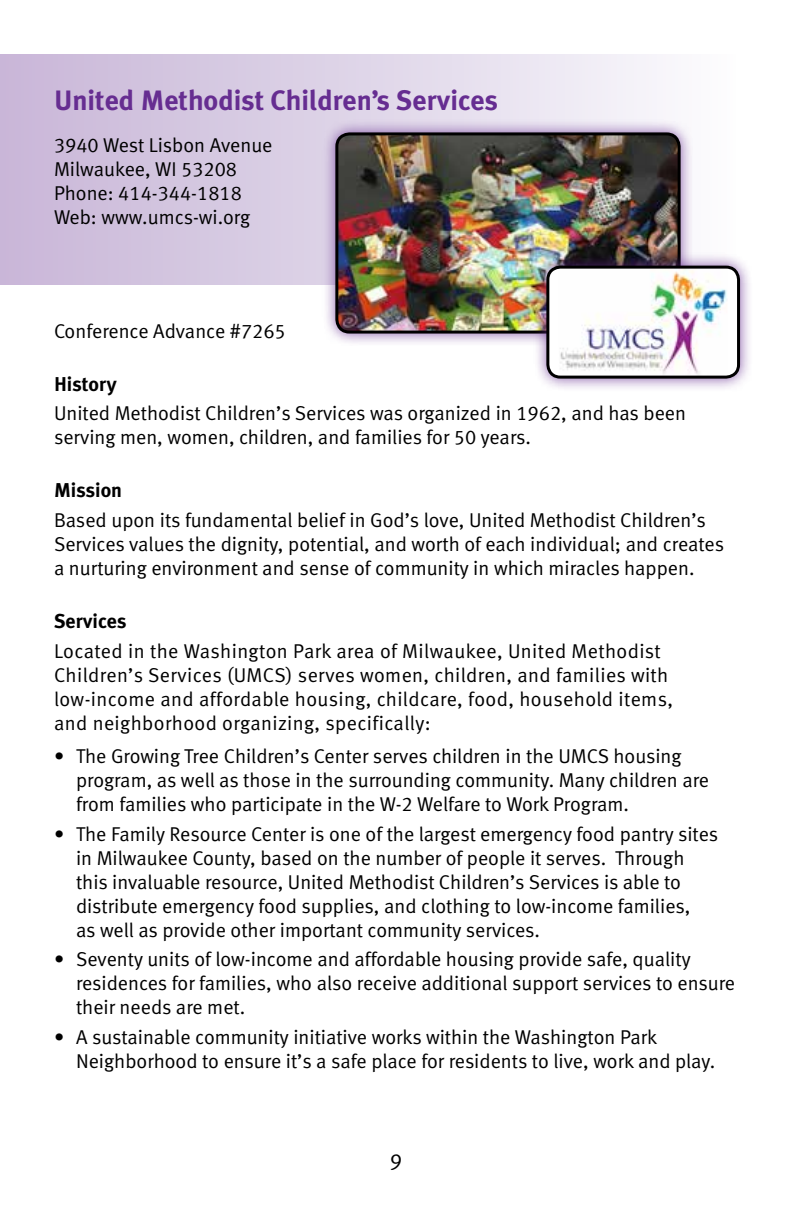
<style>
.page{position:relative;width:792px;height:1224px;background:#fff}
.page>*{position:absolute;margin:0;border:0;box-sizing:border-box;transform-origin:0 0}
.t1{font:700 28px "Meta Plus";color:#662d91}
.t2{font:22px "Meta Normal LF";color:#000}
.t3{font:20px/24px "Meta Normal LF";color:#000}
.t4{font:20px/24px "Meta Normal LF";letter-spacing:.02em;color:#000}
.t5{font:700 20px "Meta Plus";color:#000}
</style>
<div class="page">
<div style="left:0;top:54px;width:738px;height:230px;background:linear-gradient(to right,#c7b4d6,#fbfbfd)"></div>
<div style="left:322px;top:119px;width:372px;height:228px;background:#662d91;opacity:.75"></div>
<img style="left:337px;top:134px;width:342px;height:198px">
<div style="left:335px;top:132px;width:346px;height:202px;border:3px solid #000;border-radius:13px"></div>
<div style="left:533px;top:252px;width:220px;height:140px;background:#662d91;opacity:.75"></div>
<div style="left:548px;top:267px;width:191px;height:110px;background:#fff;border-radius:13px"></div>
<img style="left:560px;top:270px;width:167px;height:104px">
<div style="left:546px;top:266px;width:194px;height:113px;border:3px solid #000;border-radius:13px"></div>
<h1 class="t1" style="left:54px;top:84px;width:445px">United Methodist Children’s Services</h1>
<p class="t3" style="left:54px;top:132px;width:220px">3940 West Lisbon Avenue<br>Milwaukee, WI 53208<br>Phone: 414-344-1818<br>Web: www.umcs-wi.org</p>
<p class="t3" style="left:54px;top:318px;width:233px">Conference Advance #7265</p>
<p class="t5" style="left:54px;top:372px;width:64px">History</p>
<p class="t3" style="left:54px;top:401px;width:634px">United Methodist Children’s Services was organized in 1962, and has been serving men, women, children, and families for 50 years.</p>
<p class="t5" style="left:54px;top:479px;width:70px">Mission</p>
<p class="t3" style="left:54px;top:508px;width:672px">Based upon its fundamental belief in God’s love, United Methodist Children’s<br>Services values the dignity, potential, and worth of each individual; and creates a nurturing environment and sense of community in which miracles happen.</p>
<p class="t5" style="left:54px;top:610px;width:74px">Services</p>
<p class="t4" style="left:54px;top:639px;width:621px">Located in the Washington Park area of Milwaukee, United Methodist Children’s Services (UMCS) serves women, children, and families with low-income and affordable housing, childcare, food, household items, and neighborhood organizing, specifically:</p>
<p class="t3" style="left:76px;top:744px;width:635px;text-indent:-22px">• The Growing Tree Children’s Center serves children in the UMCS housing program, as well as those in the surrounding community. Many children are from families who participate in the W-2 Welfare to Work Program.</p>
<p class="t3" style="left:76px;top:821px;width:644px;text-indent:-22px">• The Family Resource Center is one of the largest emergency food pantry sites in Milwaukee County, based on the number of people it serves. Through this invaluable resource, United Methodist Children’s Services is able to distribute emergency food supplies, and clothing to low-income families,<br>as well as provide other important community services.</p>
<p class="t3" style="left:76px;top:947px;width:661px;text-indent:-22px">• Seventy units of low-income and affordable housing provide safe, quality residences for families, who also receive additional support services to ensure their needs are met.</p>
<p class="t3" style="left:76px;top:1025px;width:641px;text-indent:-22px">• A sustainable community initiative works within the Washington Park<br>Neighborhood to ensure it’s a safe place for residents to live, work and play.</p>
<p class="t2" style="left:390px;top:1149px;width:14px">9</p>
</div>
